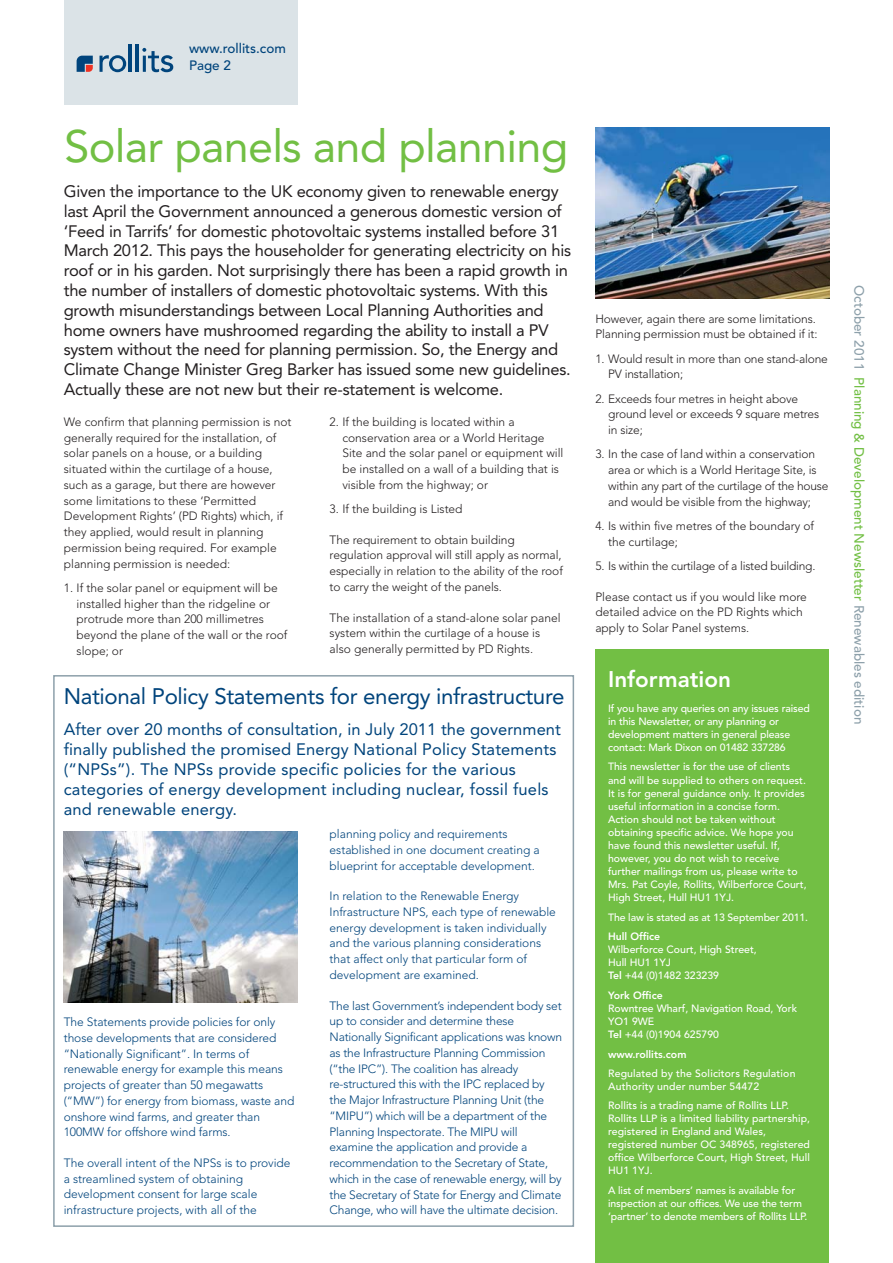
<style>
.page{position:relative;width:893px;height:1263px;background:#fff}
.page>*{position:absolute;margin:0;border:0;box-sizing:border-box;transform-origin:0 0}
.t1{font:45px "Avenir";letter-spacing:-.015em;color:#72bf44}
.t2{font:800 22.5px "Avenir";color:#fff}
.t3{font:22.35px "Avenir";letter-spacing:-.015em;color:#00447c}
.t4{font:16.5px/19.8px "Avenir";letter-spacing:-.015em;color:#231f20}
.t5{font:16.5px/19.8px "Avenir";letter-spacing:.015em;color:#00447c}
.t6{font:500 13.5px "Avenir";color:#72bf44}
.t7{font:500 13.5px/16.8px "Avenir";color:#00447c}
.t8{font:300 12px/15.8px "Avenir";color:#231f20}
.t9{font:300 12px/15.8px "Avenir";letter-spacing:-.005em;color:#00447c}
.t10{font:300 12px "Avenir";letter-spacing:-.02em;color:#231f20}
.t11{font:500 10.5px/13px "Avenir";color:#fff}
.t12{font:800 10.5px "Avenir";color:#fff}
.s1{font-weight:800}
.s2{color:#8da0aa}
</style>
<div class="page">
<div style="left:53px;top:675px;width:521px;height:552px;border:2px solid #8da0aa"></div>
<div style="left:64px;top:0;width:234px;height:104px;background:#dbe3e7"></div>
<svg style="left:100px;top:55px;width:26px;height:17px"></svg>
<hr style="left:129px;top:45px;width:3px;height:27px;background:#00447c">
<hr style="left:136px;top:45px;width:3px;height:27px;background:#00447c">
<svg style="left:142px;top:48px;width:31px;height:24px"></svg>
<svg style="left:77px;top:56px;width:16px;height:16px"></svg>
<div style="left:595px;top:649px;width:234px;height:614px;background:#72bf44"></div>
<img style="left:595px;top:128px;width:234px;height:171px">
<img style="left:64px;top:832px;width:234px;height:170px">
<p class="t7" style="left:189px;top:41px;width:98px">www.rollits.com<br>Page 2</p>
<h1 class="t1" style="left:64px;top:128px;width:505px">Solar panels and planning</h1>
<p class="t4" style="left:64px;top:183px;width:509px">Given the importance to the UK economy given to renewable energy last April the Government announced a generous domestic version of ‘Feed in Tarrifs’ for domestic photovoltaic systems installed before 31<br>March 2012. This pays the householder for generating electricity on his roof or in his garden. Not surprisingly there has been a rapid growth in the number of installers of domestic photovoltaic systems. With this growth misunderstandings between Local Planning Authorities and home owners have mushroomed regarding the ability to install a PV system without the need for planning permission. So, the Energy and Climate Change Minister Greg Barker has issued some new guidelines.<br>Actually these are not new but their re-statement is welcome.</p>
<p class="t8" style="left:64px;top:415px;width:229px">We confirm that planning permission is not generally required for the installation, of solar panels on a house, or a building situated within the curtilage of a house, such as a garage, but there are however some limitations to these ‘Permitted Development Rights’ (PD Rights) which, if they applied, would result in planning permission being required. For example planning permission is needed:</p>
<p class="t8" style="left:77px;top:581px;width:212px;text-indent:-13px">1. If the solar panel or equipment will be installed higher than the ridgeline or protrude more than 200 millimetres beyond the plane of the wall or the roof slope; or</p>
<p class="t8" style="left:342px;top:415px;width:223px;text-indent:-13px">2. If the building is located within a conservation area or a World Heritage Site and the solar panel or equipment will be installed on a wall of a building that is visible from the highway; or</p>
<p class="t8" style="left:330px;top:502px;width:134px">3. If the building is Listed</p>
<p class="t8" style="left:330px;top:533px;width:235px">The requirement to obtain building regulation approval will still apply as normal, especially in relation to the ability of the roof to carry the weight of the panels.</p>
<p class="t8" style="left:330px;top:610px;width:233px">The installation of a stand-alone solar panel system within the curtilage of a house is also generally permitted by PD Rights.</p>
<h3 class="t3" style="left:64px;top:687px;width:502px">National Policy Statements for energy infrastructure</h3>
<p class="t5" style="left:64px;top:721px;width:499px">After over 20 months of consultation, in July 2011 the government finally published the promised Energy National Policy Statements (“NPSs”). The NPSs provide specific policies for the various categories of energy development including nuclear, fossil fuels and renewable energy.</p>
<p class="t9" style="left:64px;top:1015px;width:232px">The Statements provide policies for only those developments that are considered “Nationally Significant”. In terms of renewable energy for example this means projects of greater than 50 megawatts (“MW”) for energy from biomass, waste and onshore wind farms, and greater than 100MW for offshore wind farms.</p>
<p class="t9" style="left:64px;top:1156px;width:228px">The overall intent of the NPSs is to provide a streamlined system of obtaining development consent for large scale infrastructure projects, with all of the</p>
<p class="t9" style="left:330px;top:827px;width:212px">planning policy and requirements established in one document creating a blueprint for acceptable development.</p>
<p class="t9" style="left:330px;top:889px;width:228px">In relation to the Renewable Energy Infrastructure NPS, each type of renewable energy development is taken individually and the various planning considerations that affect only that particular form of development are examined.</p>
<p class="t9" style="left:330px;top:999px;width:234px">The last Government’s independent body set up to consider and determine these Nationally Significant applications was known as the Infrastructure Planning Commission (“the IPC”). The coalition has already re-structured this with the IPC replaced by the Major Infrastructure Planning Unit (the “MIPU”) which will be a department of the Planning Inspectorate. The MIPU will examine the application and provide a recommendation to the Secretary of State, which in the case of renewable energy, will by the Secretary of State for Energy and Climate Change, who will have the ultimate decision.</p>
<p class="t8" style="left:595px;top:312px;width:224px">However, again there are some limitations.<br>Planning permission must be obtained if it:</p>
<p class="t8" style="left:608px;top:352px;width:221px;text-indent:-13px">1. Would result in more than one stand-alone<br>PV installation;</p>
<p class="t8" style="left:608px;top:392px;width:212px;text-indent:-13px">2. Exceeds four metres in height above ground level or exceeds 9 square metres in size;</p>
<p class="t8" style="left:608px;top:447px;width:222px;text-indent:-13px">3. In the case of land within a conservation area or which is a World Heritage Site, is within any part of the curtilage of the house and would be visible from the highway;</p>
<p class="t8" style="left:608px;top:519px;width:207px;text-indent:-13px">4. Is within five metres of the boundary of the curtilage;</p>
<p class="t10" style="left:595px;top:561px;width:222px">5. Is within the curtilage of a listed building.</p>
<p class="t8" style="left:595px;top:589px;width:213px">Please contact us if you would like more detailed advice on the PD Rights which apply to Solar Panel systems.</p>
<h2 class="t2" style="left:608px;top:670px;width:124px">Information</h2>
<p class="t11" style="left:608px;top:703px;width:203px">If you have any queries on any issues raised in this Newsletter, or any planning or development matters in general please contact: Mark Dixon on 01482 337286</p>
<p class="t11" style="left:608px;top:761px;width:200px">This newsletter is for the use of clients and will be supplied to others on request.<br>It is for general guidance only. It provides useful information in a concise form.<br>Action should not be taken without obtaining specific advice. We hope you have found this newsletter useful. If, however, you do not wish to receive further mailings from us, please write to Mrs. Pat Coyle, Rollits, Wilberforce Court, High Street, Hull HU1 1YJ.</p>
<p class="t11" style="left:608px;top:912px;width:201px">The law is stated as at 13 September 2011.</p>
<p class="t12" style="left:608px;top:932px;width:54px">Hull Office</p>
<p class="t11" style="left:608px;top:944px;width:150px">Wilberforce Court, High Street,<br>Hull HU1 1YJ<br><span class="s1">Tel</span> +44 (0)1482 323239</p>
<p class="t12" style="left:608px;top:991px;width:56px">York Office</p>
<p class="t11" style="left:608px;top:1003px;width:190px">Rowntree Wharf, Navigation Road, York<br>YO1 9WE<br><span class="s1">Tel</span> +44 (0)1904 625790</p>
<p class="t12" style="left:608px;top:1050px;width:80px">www.rollits.com</p>
<p class="t11" style="left:608px;top:1068px;width:189px">Regulated by the Solicitors Regulation<br>Authority under number 54472</p>
<p class="t11" style="left:608px;top:1100px;width:203px">Rollits is a trading name of Rollits LLP.<br>Rollits LLP is a limited liability partnership, registered in England and Wales, registered number OC 348965, registered office Wilberforce Court, High Street, Hull HU1 1YJ.</p>
<p class="t11" style="left:608px;top:1185px;width:201px">A list of members’ names is available for inspection at our offices. We use the term ‘partner’ to denote members of Rollits LLP.</p>
<p class="t6" style="left:864px;top:285px;width:441px;rotate:90deg"><span class="s2">October 2011</span> Planning &amp; Development Newsletter <span class="s2">Renewables edition</span></p>
</div>
